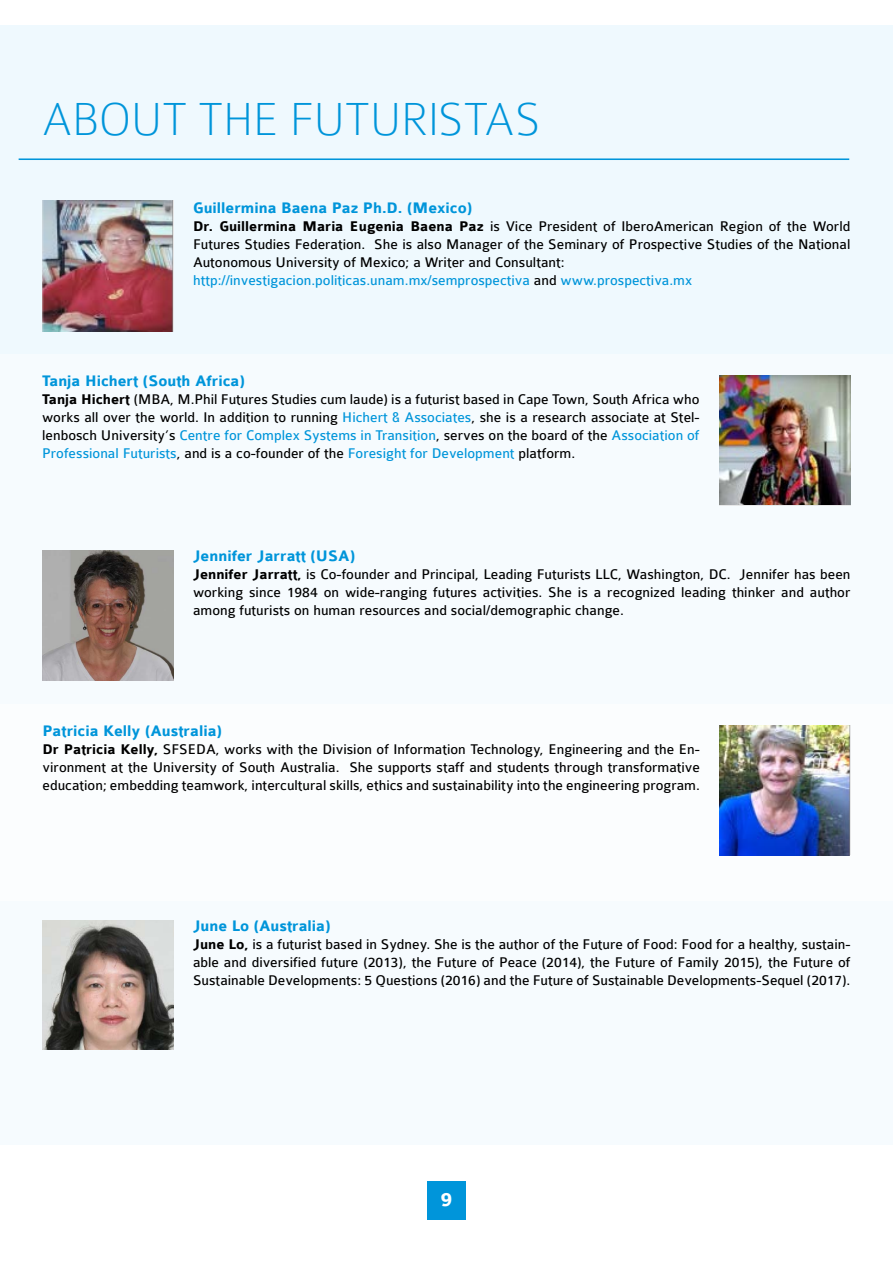
<style>
.page{position:relative;width:893px;height:1263px;background:#fff}
.page>*{position:absolute;margin:0;border:0;box-sizing:border-box;transform-origin:0 0}
.t1{font:100 49.5px "Colaborate";letter-spacing:-.01em;color:#0095da}
.t2{font:700 21px "Colaborate";color:#fff}
.t3{font:700 16.35px "Colaborate";color:#0095da}
.t4{font:15px/18px "Colaborate";color:#000;text-align:justify}
.s1{font-weight:700}
.s2{color:#0095da}
</style>
<div class="page">
<div style="left:0;top:25px;width:893px;height:1119px;background:#eff9fe"></div>
<div style="left:0;top:354px;width:893px;height:790px;background:#f6fbfe"></div>
<div style="left:0;top:704px;width:893px;height:196px;background:#fff"></div>
<img style="left:43px;top:920px;width:131px;height:130px">
<img style="left:43px;top:200px;width:131px;height:131px">
<img style="left:719px;top:376px;width:131px;height:128px">
<img style="left:719px;top:725px;width:131px;height:130px">
<img style="left:43px;top:551px;width:131px;height:129px">
<hr style="left:19px;top:158px;width:830px;height:2px;background:#0095da">
<div style="left:427px;top:1182px;width:38px;height:38px;background:#0095da"></div>
<h1 class="t1" style="left:42px;top:93px;width:500px">ABOUT THE FUTURISTAS</h1>
<p class="t3" style="left:193px;top:199px;width:281px">Guillermina Baena Paz Ph.D. (Mexico)</p>
<p class="t4" style="left:193px;top:218px;width:659px;text-align:left"><span class="s1">Dr. Guillermina Maria Eugenia Baena Paz</span> is Vice President of IberoAmerican Region of the World Futures Studies Federation. She is also Manager of the Seminary of Prospective Studies of the National Autonomous University of Mexico; a Writer and Consultant: <span class="s2">http://investigacion.politicas.unam.mx/semprospectiva</span> and <span class="s2">www.prospectiva.mx</span></p>
<p class="t3" style="left:42px;top:373px;width:204px">Tanja Hichert (South Africa)</p>
<p class="t4" style="left:42px;top:391px;width:659px"><span class="s1">Tanja Hichert</span> (MBA, M.Phil Futures Studies cum laude) is a futurist based in Cape Town, South Africa who works all over the world. In addition to running <span class="s2">Hichert &amp; Associates</span>, she is a research associate at Stel&shy;lenbosch University’s <span class="s2">Centre for Complex Systems in Transition</span>, serves on the board of the <span class="s2">Association of Professional Futurists</span>, and is a co-founder of the <span class="s2">Foresight for Development</span> platform.</p>
<p class="t3" style="left:193px;top:548px;width:164px">Jennifer Jarratt (USA)</p>
<p class="t4" style="left:193px;top:566px;width:659px"><span class="s1">Jennifer Jarratt,</span> is Co-founder and Principal, Leading Futurists LLC, Washington, DC. Jennifer has been working since 1984 on wide-ranging futures activities. She is a recognized leading thinker and author among futurists on human resources and social/demographic change.</p>
<p class="t3" style="left:43px;top:722px;width:181px">Patricia Kelly (Australia)</p>
<p class="t4" style="left:43px;top:741px;width:659px"><span class="s1">Dr Patricia Kelly,</span> SFSEDA, works with the Division of Information Technology, Engineering and the En&shy;vironment at the University of South Australia. She supports staff and students through transformative education; embedding teamwork, intercultural skills, ethics and sustainability into the engineering program.</p>
<p class="t3" style="left:193px;top:917px;width:139px">June Lo (Australia)</p>
<p class="t4" style="left:193px;top:935px;width:659px"><span class="s1">June Lo,</span> is a futurist based in Sydney. She is the author of the Future of Food: Food for a healthy, sustain&shy;able and diversified future (2013), the Future of Peace (2014), the Future of Family 2015), the Future of Sustainable Developments: 5 Questions (2016) and the Future of Sustainable Developments-Sequel (2017).</p>
<h2 class="t2" style="left:441px;top:1188px;width:13px">9</h2>
</div>
